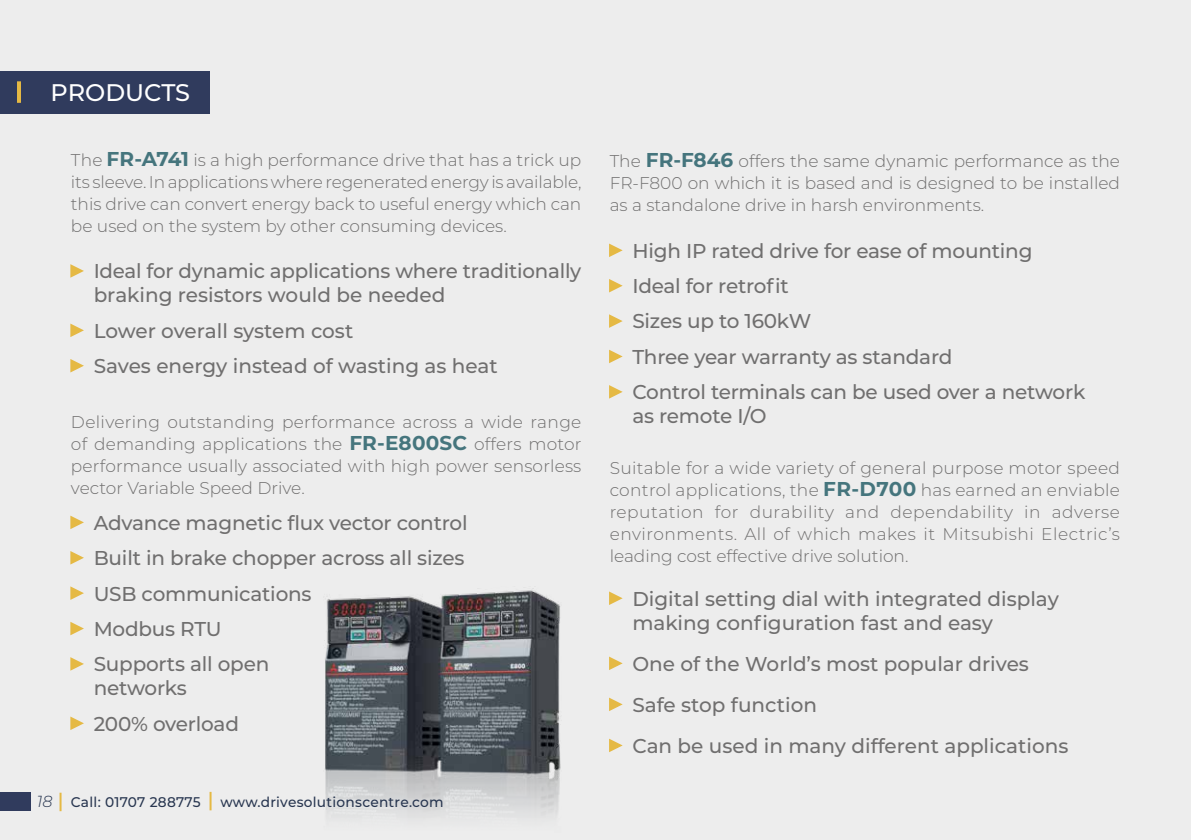
<style>
.page{position:relative;width:1191px;height:840px;background:#fff}
.page>*{position:absolute;margin:0;border:0;box-sizing:border-box;transform-origin:0 0}
.t1{font:500 24px "Montserrat";color:#fff}
.t2{font:500 20px/35.4px "Montserrat";letter-spacing:-.01em;color:#706f6f}
.t3{font:300 17px/22px "Montserrat";color:#706f6f;text-align:justify}
.t4{font:italic 300 16px "Montserrat";color:#283650}
.t5{font:500 14px "Montserrat";letter-spacing:.02em;color:#283650}
.s1{font-weight:700;font-size:20px;color:#45757d}
</style>
<div class="page">
<div style="left:0;top:0;width:1191px;height:839px;background:#ededed"></div>
<img style="left:325px;top:588px;width:236px;height:230px">
<div style="left:0;top:792px;width:30px;height:18px;background:#303b5d"></div>
<svg style="left:60px;top:792px;width:2px;height:18px"></svg>
<div style="left:0;top:71px;width:210px;height:42px;background:#303b5d"></div>
<hr style="left:17px;top:81px;width:4px;height:22px;background:#e5b944">
<svg style="left:209px;top:791px;width:2px;height:18px"></svg>
<h1 class="t1" style="left:51px;top:75px;width:141px">PRODUCTS</h1>
<p class="t3" style="left:71px;top:148px;width:512px">The <span class="s1">FR-A741</span> is a high performance drive that has a trick up its sleeve. In applications where regenerated energy is available, this drive can convert energy back to useful energy which can be used on the system by other consuming devices.</p>
<p class="t2" style="left:94px;top:258px;width:489px;line-height:24px;text-indent:-23px"><sup>►</sup> Ideal for dynamic applications where traditionally braking resistors would be needed</p>
<p class="t2" style="left:71px;top:312px;width:428px"><sup>►</sup> Lower overall system cost<br><sup>►</sup> Saves energy instead of wasting as heat</p>
<p class="t3" style="left:71px;top:410px;width:512px">Delivering outstanding performance across a wide range of demanding applications the <span class="s1">FR-E800SC</span> offers motor performance usually associated with high power sensorless vector Variable Speed Drive.</p>
<p class="t2" style="left:71px;top:504px;width:398px"><sup>►</sup> Advance magnetic flux vector control <sup>►</sup> Built in brake chopper across all sizes <sup>►</sup> USB communications<br><sup>►</sup> Modbus RTU<br><sup>►</sup> Supports all open</p>
<p class="t2" style="left:71px;top:669px;width:170px;text-indent:23px">networks<br><sup>►</sup> 200% overload</p>
<p class="t4" style="left:37px;top:790px;width:17px">18</p>
<p class="t5" style="left:71px;top:791px;width:131px">Call: 01707 288775</p>
<p class="t5" style="left:220px;top:791px;width:225px">www.drivesolutionscentre.com</p>
<p class="t3" style="left:609px;top:149px;width:512px">The <span class="s1">FR-F846</span> offers the same dynamic performance as the FR-F800 on which it is based and is designed to be installed as a standalone drive in harsh environments.</p>
<p class="t2" style="left:609px;top:232px;width:477px"><sup>►</sup> High IP rated drive for ease of mounting<br><sup>►</sup> Ideal for retrofit<br><sup>►</sup> Sizes up to 160kW<br><sup>►</sup> Three year warranty as standard<br><sup>►</sup> Control terminals can be used over a network</p>
<p class="t2" style="left:632px;top:397px;width:136px">as remote I/O</p>
<p class="t3" style="left:609px;top:456px;width:512px">Suitable for a wide variety of general purpose motor speed control applications, the <span class="s1">FR-D700</span> has earned an enviable reputation for durability and dependability in adverse environments. All of which makes it Mitsubishi Electric’s leading cost effective drive solution.</p>
<p class="t2" style="left:632px;top:585px;width:428px;line-height:24px;text-indent:-23px"><sup>►</sup> Digital setting dial with integrated display making configuration fast and easy</p>
<p class="t2" style="left:609px;top:642px;width:460px;line-height:41px"><sup>►</sup> One of the World’s most popular drives<br><sup>►</sup> Safe stop function<br><sup>►</sup> Can be used in many different applications</p>
</div>
